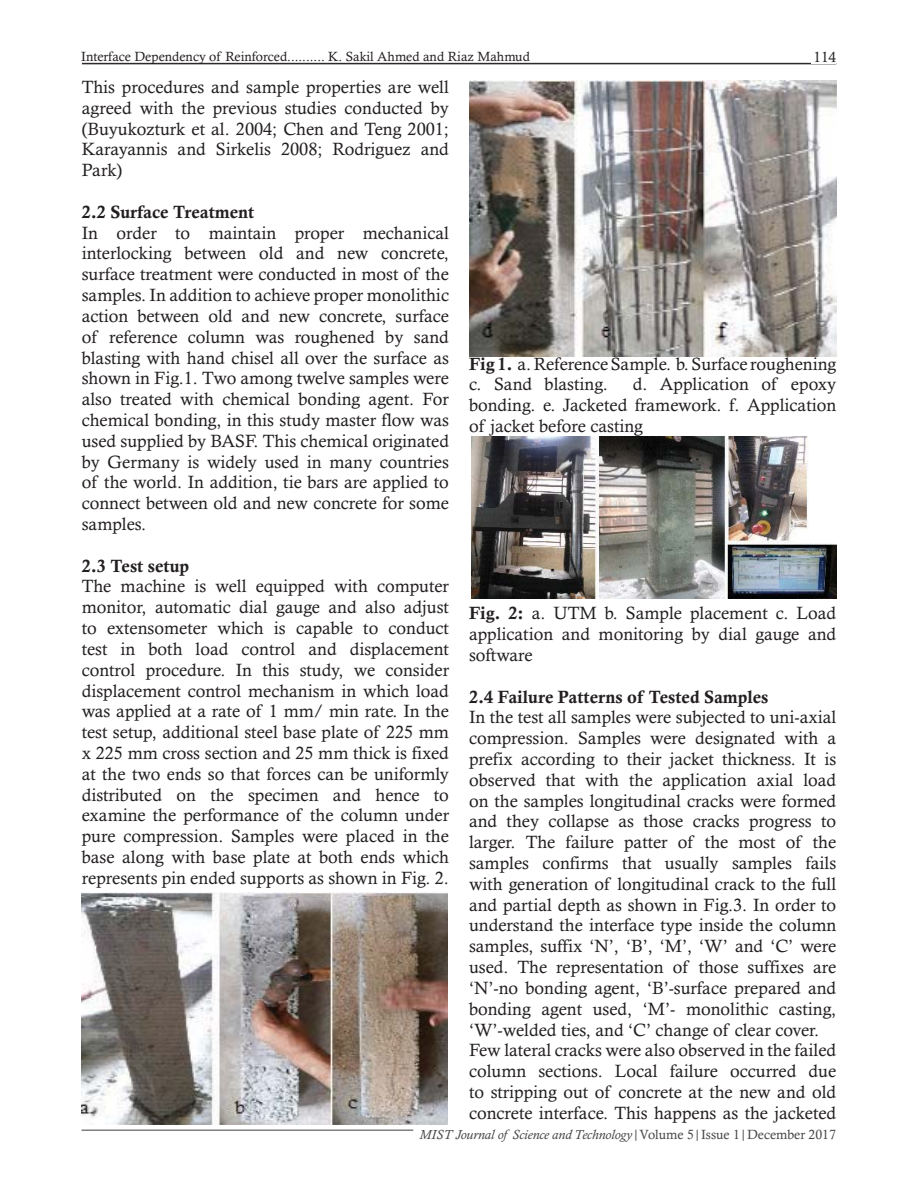
<style>
.page{position:relative;width:918px;height:1188px;background:#fff}
.page>*{position:absolute;margin:0;border:0;box-sizing:border-box;transform-origin:0 0}
.t1{font:17.85px/20.9px "Calisto";color:#231f20;text-align:justify}
.t2{font:17.85px "Calis MT Bol";color:#231f20}
.t3{font:14.85px "Calisto";color:#231f20}
.t4{font:13.35px "Calisto";color:#231f20}
.t5{font:italic 13.35px "Calisto";color:#464647}
.s1{font-family:"Calis MT Bol"}
.s2{font-style:normal}
</style>
<div class="page">
<hr style="left:82px;top:1130px;width:331px;height:1px;background:#464647">
<hr style="left:82px;top:63px;width:754px;height:1px;background:#231f20">
<hr style="left:82px;top:64px;width:754px;height:1px;background:#231f20">
<div style="left:812px;top:52px;width:24px;height:12px;background:#fff"></div>
<img style="left:81px;top:892px;width:366px;height:233px">
<img style="left:469px;top:80px;width:367px;height:277px">
<img style="left:471px;top:436px;width:365px;height:162px">
<p class="t4" style="left:81px;top:52px;width:450px">Interface Dependency of Reinforced.......... K. Sakil Ahmed and Riaz Mahmud</p>
<p class="t3" style="left:813px;top:52px;width:24px">114</p>
<p class="t1" style="left:82px;top:78px;width:369px">This procedures and sample properties are well agreed with the previous studies conducted by (Buyukozturk et al. 2004; Chen and Teng 2001; Karayannis and Sirkelis 2008; Rodriguez and Park)</p>
<p class="t2" style="left:82px;top:205px;width:174px">2.2 Surface Treatment</p>
<p class="t1" style="left:82px;top:224px;width:369px">In order to maintain proper mechanical interlocking between old and new concrete, surface treatment were conducted in most of the samples. In addition to achieve proper monolithic action between old and new concrete, surface of reference column was roughened by sand blasting with hand chisel all over the surface as shown in Fig.1. Two among twelve samples were also treated with chemical bonding agent. For chemical bonding, in this study master flow was used supplied by BASF. This chemical originated by Germany is widely used in many countries of the world. In addition, tie bars are applied to connect between old and new concrete for some samples.</p>
<p class="t2" style="left:82px;top:559px;width:109px">2.3 Test setup</p>
<p class="t1" style="left:82px;top:578px;width:369px">The machine is well equipped with computer monitor, automatic dial gauge and also adjust to extensometer which is capable to conduct test in both load control and displacement control procedure. In this study, we consider displacement control mechanism in which load was applied at a rate of 1 mm/ min rate. In the test setup, additional steel base plate of 225 mm x 225 mm cross section and 25 mm thick is fixed at the two ends so that forces can be uniformly distributed on the specimen and hence to examine the performance of the column under pure compression. Samples were placed in the base along with base plate at both ends which represents pin ended supports as shown in Fig. 2.</p>
<p class="t1" style="left:469px;top:355px;width:369px"><span class="s1">Fig 1.</span> a. Reference Sample. b. Surface roughening c. Sand blasting.</p>
<p class="t1" style="left:469px;top:375px;width:369px;text-indent:164px">d. Application of epoxy bonding. e. Jacketed framework. f. Application of jacket before casting</p>
<p class="t1" style="left:469px;top:604px;width:369px"><span class="s1">Fig. 2:</span> a. UTM b. Sample placement c. Load application and monitoring by dial gauge and software</p>
<p class="t2" style="left:469px;top:690px;width:301px">2.4 Failure Patterns of Tested Samples</p>
<p class="t1" style="left:469px;top:708px;width:369px;text-align:left">In the test all samples were subjected to uni-axial compression. Samples were designated with a prefix according to their jacket thickness. It is observed that with the application axial load on the samples longitudinal cracks were formed and they collapse as those cracks progress to larger. The failure patter of the most of the samples confirms that usually samples fails with generation of longitudinal crack to the full and partial depth as shown in Fig.3. In order to understand the interface type inside the column samples, suffix ‘N’, ‘B’, ‘M’, ‘W’ and ‘C’ were used. The representation of those suffixes are ‘N’-no bonding agent, ‘B’-surface prepared and bonding agent used, ‘M’- monolithic casting, ‘W’-welded ties, and ‘C’ change of clear cover.<br>Few lateral cracks were also observed in the failed column sections. Local failure occurred due to stripping out of concrete at the new and old concrete interface. This happens as the jacketed</p>
<p class="t5" style="left:420px;top:1129px;width:418px">MIST Journal of Science and Technology<span class="s2">|Volume 5|Issue 1|December 2017</span></p>
</div>
